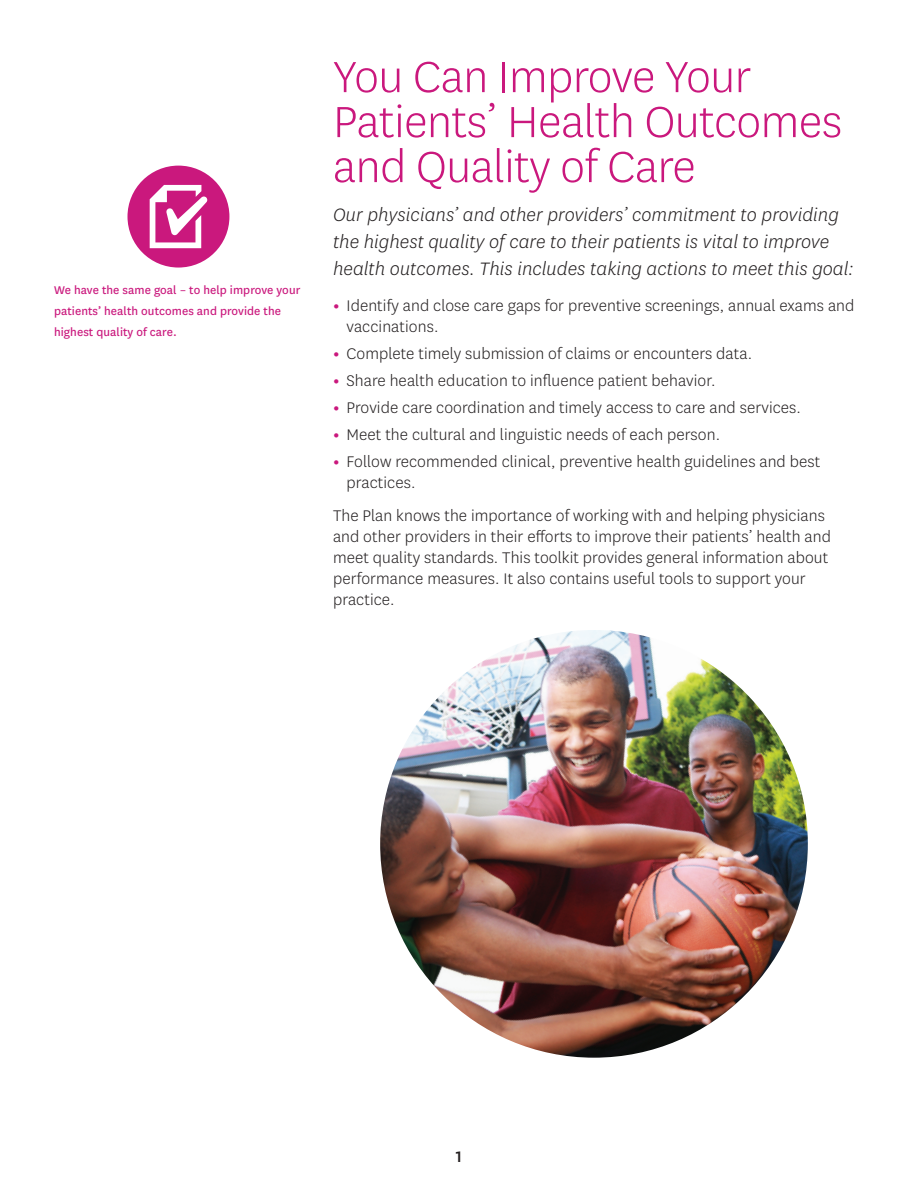
<style>
.page{position:relative;width:918px;height:1188px;background:#fff}
.page>*{position:absolute;margin:0;border:0;box-sizing:border-box;transform-origin:0 0}
.t1{font:300 51px/45px "Centene Sans";letter-spacing:-.01em;color:#ca187d}
.t2{font:italic 300 21px/27px "Centene Sans";letter-spacing:.005em;color:#231f20}
.t3{font:300 18px/21px "Centene Sans";letter-spacing:.005em;color:#231f20}
.t4{font:500 18px "Centene Sans";color:#231f20}
.t5{font:13.05px/21px "Centene Sans";letter-spacing:.005em;color:#ca187d}
.s1{font-weight:700;color:#ca187d}
</style>
<div class="page">
<div style="left:128px;top:166px;width:101px;height:102px;background:#ca187d;border-radius:50%"></div>
<svg style="left:150px;top:185px;width:58px;height:63px"></svg>
<img style="left:380px;top:630px;width:428px;height:428px;border-radius:214px">
<p class="t5" style="left:54px;top:279px;width:248px">We have the same goal – to help improve your patients’ health outcomes and provide the highest quality of care .</p>
<h2 class="t1" style="left:333px;top:53px;width:511px">You Can Improve Your<br>Patients’ Health Outcomes and Quality of Care</h2>
<p class="t2" style="left:333px;top:201px;width:522px">Our physicians’ and other providers’ commitment to providing the highest quality of care to their patients is vital to improve health outcomes. This includes taking actions to meet this goal:</p>
<p class="t3" style="left:346px;top:295px;width:509px;text-indent:-14px"><span class="s1">•</span> Identify and close care gaps for preventive screenings, annual exams and vaccinations.</p>
<p class="t3" style="left:333px;top:343px;width:421px"><span class="s1">•</span> Complete timely submission of claims or encounters data.</p>
<p class="t3" style="left:333px;top:370px;width:384px"><span class="s1">•</span> Share health education to influence patient behavior.</p>
<p class="t3" style="left:333px;top:397px;width:470px"><span class="s1">•</span> Provide care coordination and timely access to care and services.</p>
<p class="t3" style="left:333px;top:424px;width:389px"><span class="s1">•</span> Meet the cultural and linguistic needs of each person.</p>
<p class="t3" style="left:346px;top:451px;width:475px;text-indent:-14px"><span class="s1">•</span> Follow recommended clinical, preventive health guidelines and best practices.</p>
<p class="t3" style="left:333px;top:505px;width:500px">The Plan knows the importance of working with and helping physicians and other providers in their efforts to improve their patients’ health and meet quality standards. This toolkit provides general information about performance measures. It also contains useful tools to support your practice.</p>
<p class="t4" style="left:456px;top:1144px;width:8px">1</p>
</div>
